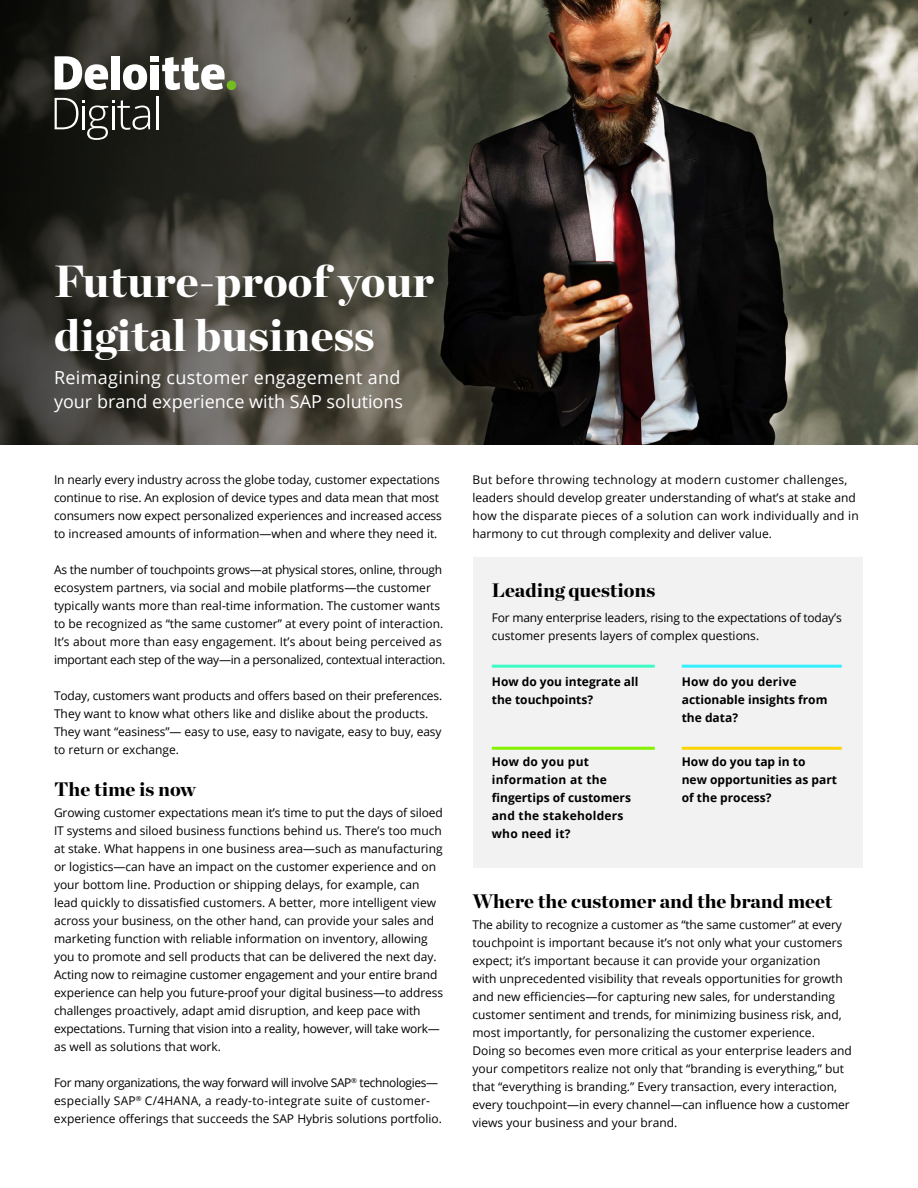
<style>
.page{position:relative;width:918px;height:1188px;background:#fff}
.page>*{position:absolute;margin:0;border:0;box-sizing:border-box;transform-origin:0 0}
.t1{font:900 45px/54px "Chronicle Display";color:#fff}
.t2{font:900 19.5px "Chronicle Display";color:#000}
.t3{font:18px/24px "Open Sans";color:#fff}
.t4{font:12px/18px "Open Sans";color:#000}
.t5{font:12px/18px "Open Sans";letter-spacing:.02em;color:#000}
.t6{font:700 12px/18px "Open Sans";color:#000}
.t7{font:700 12px/18px "Open Sans";letter-spacing:.02em;color:#000}
</style>
<div class="page">
<img style="left:0;top:0;width:918px;height:445px">
<svg style="left:0;top:0;width:512px;height:444px;background:#3e3d35"></svg>
<div style="left:227px;top:81px;width:9px;height:9px;background:#76bc21;border-radius:50%"></div>
<div style="left:111px;top:56px;width:9px;height:34px;background:#fff"></div>
<svg style="left:123px;top:64px;width:24px;height:26px"></svg>
<div style="left:150px;top:65px;width:9px;height:25px;background:#fff"></div>
<div style="left:150px;top:56px;width:9px;height:6px;background:#fff"></div>
<svg style="left:162px;top:57px;width:63px;height:33px"></svg>
<svg style="left:55px;top:56px;width:53px;height:34px"></svg>
<hr style="left:156px;top:96px;width:2px;height:33px;background:#fff">
<svg style="left:55px;top:98px;width:95px;height:42px;background:#434440"></svg>
<div style="left:473px;top:557px;width:390px;height:310px;background:#f2f2f2"></div>
<hr style="left:492px;top:665px;width:163px;height:3px;background:#3efac5">
<hr style="left:682px;top:665px;width:160px;height:3px;background:#33f0ff">
<hr style="left:682px;top:747px;width:160px;height:3px;background:#fdd300">
<hr style="left:492px;top:747px;width:163px;height:3px;background:#86f200">
<h1 class="t1" style="left:54px;top:252px;width:381px">Future-proof your digital business</h1>
<h3 class="t3" style="left:54px;top:365px;width:351px">Reimagining customer engagement and your brand experience with SAP solutions</h3>
<p class="t4" style="left:54px;top:470px;width:389px">In nearly every industry across the globe today, customer expectations continue to rise. An explosion of device types and data mean that most consumers now expect personalized experiences and increased access to increased amounts of information—when and where they need it.</p>
<p class="t4" style="left:54px;top:560px;width:393px">As the number of touchpoints grows—at physical stores, online, through ecosystem partners, via social and mobile platforms—the customer typically wants more than real-time information. The customer wants to be recognized as “the same customer” at every point of interaction.<br>It’s about more than easy engagement. It’s about being perceived as important each step of the way—in a personalized, contextual interaction.</p>
<p class="t4" style="left:54px;top:686px;width:390px">Today, customers want products and offers based on their preferences.<br>They want to know what others like and dislike about the products.<br>They want “easiness”— easy to use, easy to navigate, easy to buy, easy to return or exchange.</p>
<h2 class="t2" style="left:54px;top:774px;width:144px">The time is now</h2>
<p class="t4" style="left:54px;top:804px;width:391px">Growing customer expectations mean it’s time to put the days of siloed IT systems and siloed business functions behind us. There’s too much at stake. What happens in one business area—such as manufacturing or logistics—can have an impact on the customer experience and on your bottom line. Production or shipping delays, for example, can lead quickly to dissatisfied customers. A better, more intelligent view across your business, on the other hand, can provide your sales and marketing function with reliable information on inventory, allowing you to promote and sell products that can be delivered the next day.<br>Acting now to reimagine customer engagement and your entire brand experience can help you future-proof your digital business—to address challenges proactively, adapt amid disruption, and keep pace with expectations. Turning that vision into a reality, however, will take work— as well as solutions that work.</p>
<p class="t4" style="left:54px;top:1074px;width:390px">For many organizations, the way forward will involve SAP<sup>®</sup> technologies— especially SAP<sup>®</sup> C/4HANA, a ready-to-integrate suite of customer&shy;experience offerings that succeeds the SAP Hybris solutions portfolio.</p>
<p class="t5" style="left:472px;top:470px;width:388px">But before throwing technology at modern customer challenges, leaders should develop greater understanding of what’s at stake and how the disparate pieces of a solution can work individually and in harmony to cut through complexity and deliver value.</p>
<h2 class="t2" style="left:492px;top:574px;width:165px">Leading questions</h2>
<p class="t4" style="left:492px;top:608px;width:351px">For many enterprise leaders, rising to the expectations of today’s customer presents layers of complex questions.</p>
<p class="t6" style="left:492px;top:672px;width:148px">How do you integrate all the touchpoints?</p>
<p class="t6" style="left:682px;top:672px;width:147px">How do you derive actionable insights from the data?</p>
<p class="t6" style="left:682px;top:752px;width:157px">How do you tap in to<br>new opportunities as part of the process?</p>
<p class="t7" style="left:492px;top:752px;width:141px">How do you put information at the fingertips of customers and the stakeholders who need it?</p>
<h2 class="t2" style="left:472px;top:885px;width:362px">Where the customer and the brand meet</h2>
<p class="t4" style="left:472px;top:915px;width:381px">The ability to recognize a customer as “the same customer” at every touchpoint is important because it’s not only what your customers expect; it’s important because it can provide your organization<br>with unprecedented visibility that reveals opportunities for growth and new efficiencies—for capturing new sales, for understanding customer sentiment and trends, for minimizing business risk, and, most importantly, for personalizing the customer experience.<br>Doing so becomes even more critical as your enterprise leaders and your competitors realize not only that “branding is everything,” but that “everything is branding.” Every transaction, every interaction, every touchpoint—in every channel—can influence how a customer views your business and your brand.</p>
</div>
